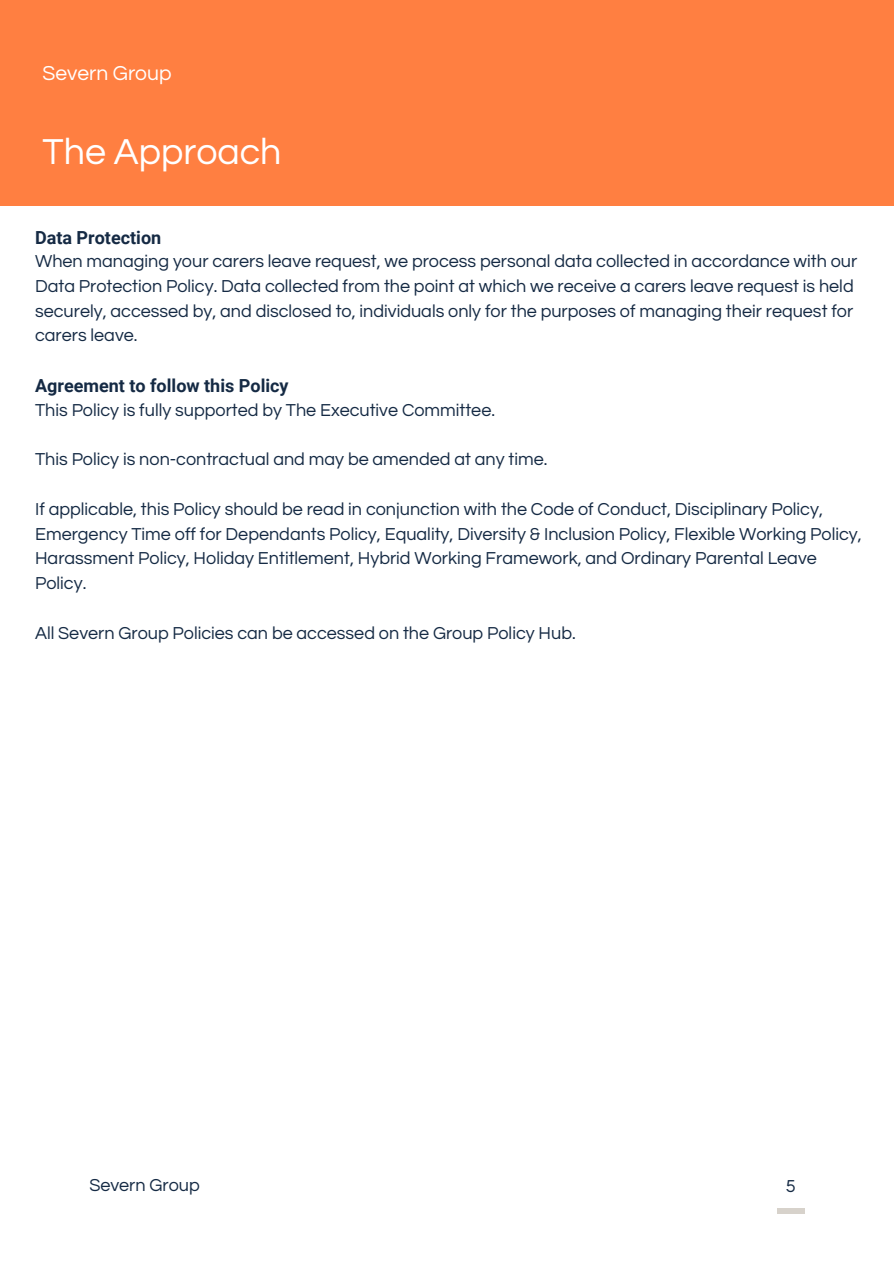
<style>
.page{position:relative;width:894px;height:1264px;background:#fff}
.page>*{position:absolute;margin:0;border:0;box-sizing:border-box;transform-origin:0 0}
.t1{font:37.5px "Questrial";color:#fff}
.t2{font:21px "Questrial";color:#fff}
.t3{font:18px/24.8px "Questrial";color:#152a44}
.t4{font:700 18px "Roboto";color:#152a44}
</style>
<div class="page">
<div style="left:0;top:0;width:893px;height:206px;background:#ff7f41"></div>
<div style="left:777px;top:1207px;width:27px;height:6px;background:#d7d2cb"></div>
<h2 class="t2" style="left:43px;top:63px;width:130px">Severn Group</h2>
<p class="t1" style="left:43px;top:133px;width:240px">The Approach</p>
<p class="t4" style="left:35px;top:227px;width:128px">Data Protection</p>
<p class="t3" style="left:35px;top:249px;width:823px">When managing your carers leave request, we process personal data collected in accordance with our Data Protection Policy. Data collected from the point at which we receive a carers leave request is held securely, accessed by, and disclosed to, individuals only for the purposes of managing their request for carers leave.</p>
<p class="t4" style="left:35px;top:375px;width:255px">Agreement to follow this Policy</p>
<p class="t3" style="left:35px;top:398px;width:461px">This Policy is fully supported by The Executive Committee.</p>
<p class="t3" style="left:35px;top:447px;width:513px">This Policy is non-contractual and may be amended at any time.</p>
<p class="t3" style="left:35px;top:497px;width:828px">If applicable, this Policy should be read in conjunction with the Code of Conduct, Disciplinary Policy, Emergency Time off for Dependants Policy, Equality, Diversity &amp; Inclusion Policy, Flexible Working Policy, Harassment Policy, Holiday Entitlement, Hybrid Working Framework, and Ordinary Parental Leave Policy.</p>
<p class="t3" style="left:35px;top:620px;width:542px">All Severn Group Policies can be accessed on the Group Policy Hub.</p>
<p class="t3" style="left:89px;top:1173px;width:112px">Severn Group</p>
<h1 class="t3" style="left:785px;top:1174px;width:11px">5</h1>
</div>
